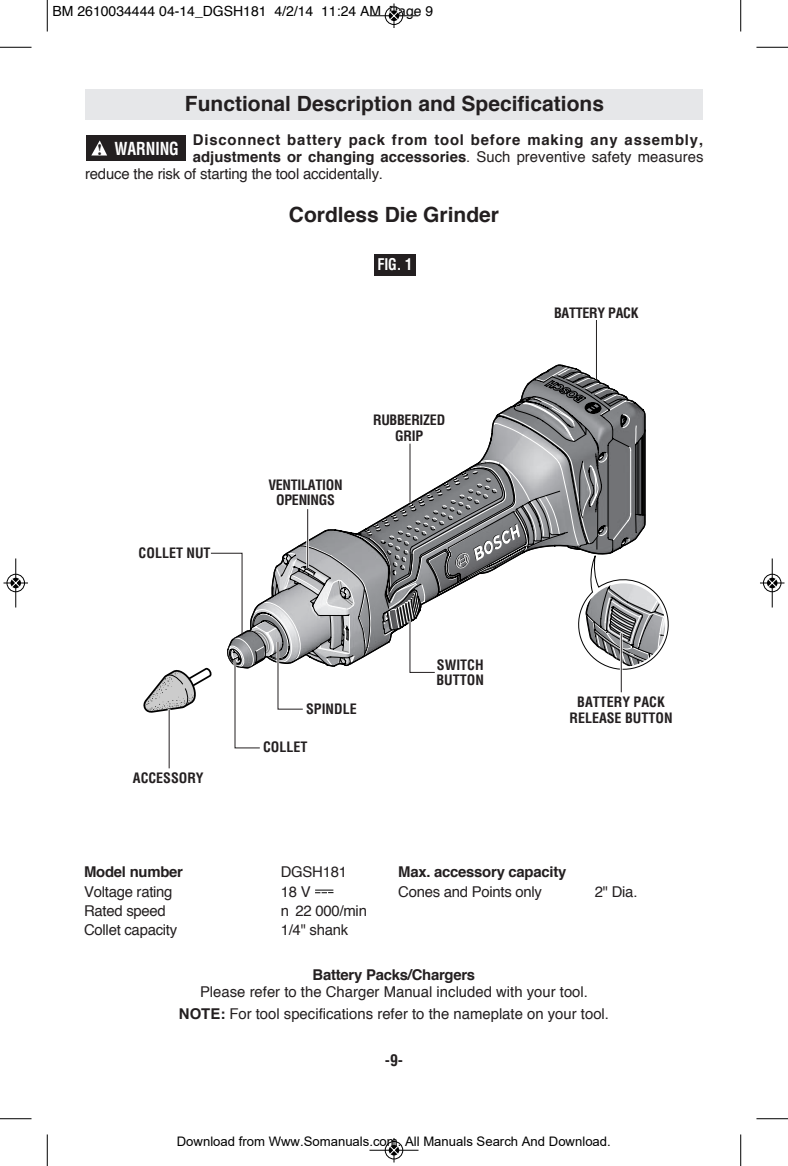
<style>
.page{position:relative;width:788px;height:1166px;background:#fff}
.page>*{position:absolute;margin:0;border:0;box-sizing:border-box;transform-origin:0 0}
.t1{font:700 21px "Helvetica";color:#231f20}
.t2{font:700 condensed 17.5px "Helvetica";letter-spacing:-.005em;color:#fff;scale:.9 1}
.t3{font:700 condensed 15.75px "Helvetica";color:#fff;scale:.9 1}
.t4{font:700 condensed 15.75px "Helvetica";color:#231f20}
.t5{font:14.88px/22.9px "Helvetica";letter-spacing:-.01em;color:#231f20;text-align:center}
.t6{font:700 14.88px "Helvetica";letter-spacing:.005em;color:#231f20}
.t7{font:700 14.88px "Helvetica";letter-spacing:.055em;color:#231f20}
.t8{font:700 14.88px "Helvetica";letter-spacing:-.015em;color:#231f20}
.t9{font:700 condensed 14px/15.8px "Helvetica";color:#231f20;text-align:center}
.t10{font:700 condensed 14px/15.8px "Helvetica";letter-spacing:-.02em;color:#231f20;text-align:center}
.t11{font:14px "Helvetica";color:#000}
.t12{font:13.12px "Arial";color:#000}
.s1{font-weight:400}
.s2{font-family:"Times";font-stretch:normal;font-size:15.75px;color:#231f20}
.s3{font-weight:700}
</style>
<div class="page">
<div style="left:85px;top:89px;width:618px;height:30px;background:#e6e7e9"></div>
<div style="left:86px;top:135px;width:100px;height:26px;background:#231f20"></div>
<svg style="left:91px;top:140px;width:16px;height:15px"></svg>
<svg style="left:315px;top:889px;width:18px;height:4px"></svg>
<div style="left:374px;top:255px;width:41px;height:21px;background:#231f20"></div>
<svg style="left:496px;top:379px;width:37px;height:36px"></svg>
<svg style="left:479px;top:415px;width:54px;height:140px"></svg>
<svg style="left:533px;top:364px;width:136px;height:306px"></svg>
<hr style="left:409px;top:443px;width:1px;height:60px;background:#231f20">
<hr style="left:619px;top:633px;width:3px;height:59px;background:#fff">
<hr style="left:620px;top:633px;width:1px;height:59px;background:#231f20">
<hr style="left:595px;top:320px;width:2px;height:59px;background:#fff">
<hr style="left:596px;top:320px;width:1px;height:59px;background:#231f20">
<svg style="left:144px;top:462px;width:376px;height:286px"></svg>
<hr style="left:306px;top:509px;width:3px;height:59px;background:#fff">
<hr style="left:307px;top:509px;width:1px;height:59px;background:#231f20">
<hr style="left:168px;top:709px;width:2px;height:59px;background:#fff">
<hr style="left:169px;top:709px;width:1px;height:59px;background:#231f20">
<hr style="left:47px;top:0;width:1px;height:32px;background:#000">
<hr style="left:0;top:47px;width:32px;height:1px;background:#000">
<hr style="left:740px;top:0;width:1px;height:32px;background:#000">
<hr style="left:756px;top:47px;width:32px;height:1px;background:#000">
<hr style="left:47px;top:1134px;width:1px;height:32px;background:#000">
<hr style="left:0;top:1118px;width:32px;height:1px;background:#000">
<hr style="left:740px;top:1134px;width:1px;height:32px;background:#000">
<hr style="left:756px;top:1118px;width:32px;height:1px;background:#000">
<div style="left:384px;top:6px;width:19px;height:19px;border:1px solid #fff;border-radius:50%"></div>
<hr style="left:369px;top:15px;width:49px;height:1px;background:#000">
<div style="left:385px;top:7px;width:18px;height:18px;border:1px solid #000;border-radius:50%"></div>
<svg style="left:389px;top:4px;width:9px;height:24px"></svg>
<div style="left:384px;top:1140px;width:19px;height:19px;border:1px solid #fff;border-radius:50%"></div>
<hr style="left:369px;top:1149px;width:49px;height:1px;background:#000">
<div style="left:385px;top:1141px;width:18px;height:18px;border:1px solid #000;border-radius:50%"></div>
<svg style="left:389px;top:1138px;width:9px;height:24px"></svg>
<div style="left:6px;top:573px;width:19px;height:19px;border:1px solid #fff;border-radius:50%"></div>
<hr style="left:15px;top:558px;width:1px;height:49px;background:#000">
<div style="left:7px;top:574px;width:18px;height:18px;border:1px solid #000;border-radius:50%"></div>
<svg style="left:4px;top:578px;width:24px;height:9px"></svg>
<div style="left:762px;top:573px;width:19px;height:19px;border:1px solid #fff;border-radius:50%"></div>
<hr style="left:771px;top:558px;width:1px;height:49px;background:#000">
<div style="left:763px;top:574px;width:18px;height:18px;border:1px solid #000;border-radius:50%"></div>
<svg style="left:760px;top:578px;width:24px;height:9px"></svg>
<p class="t11" style="left:52px;top:5px;width:382px">BM 2610034444 04-14_DGSH181 4/2/14 11:24 AM Page 9</p>
<h1 class="t1" style="left:185px;top:95px;width:420px">Functional Description and Specifications</h1>
<p class="t7" style="left:193px;top:134px;width:511px">Disconnect battery pack from tool before making any assembly,</p>
<p class="t6" style="left:193px;top:151px;width:512px">adjustments or changing accessories<span class="s1">. Such preventive safety measures</span></p>
<p class="t5" style="left:85px;top:163px;width:299px">reduce the risk of starting the tool accidentally.</p>
<p class="t2" style="left:97px;top:139px;width:92px"><span class="s2">!</span> WARNING</p>
<h1 class="t1" style="left:289px;top:206px;width:212px">Cordless Die Grinder</h1>
<p class="t9" style="left:139px;top:545px;width:73px">COLLET NUT</p>
<p class="t3" style="left:377px;top:256px;width:40px">FIG. 1</p>
<p class="t10" style="left:268px;top:477px;width:76px">VENTILATION<br>OPENINGS</p>
<p class="t10" style="left:373px;top:412px;width:74px">RUBBERIZED<br>GRIP</p>
<p class="t10" style="left:554px;top:305px;width:86px">BATTERY PACK</p>
<p class="t9" style="left:133px;top:770px;width:72px">ACCESSORY</p>
<p class="t9" style="left:306px;top:701px;width:52px">SPINDLE</p>
<p class="t9" style="left:263px;top:739px;width:46px">COLLET</p>
<p class="t9" style="left:436px;top:657px;width:49px;text-align:left">SWITCH<br>BUTTON</p>
<p class="t9" style="left:569px;top:694px;width:105px">BATTERY PACK<br>RELEASE BUTTON</p>
<p class="t8" style="left:84px;top:866px;width:100px">Model number</p>
<p class="t5" style="left:281px;top:862px;width:68px">DGSH181</p>
<p class="t5" style="left:84px;top:881px;width:90px">Voltage rating</p>
<p class="t5" style="left:281px;top:881px;width:31px">18 V</p>
<p class="t5" style="left:84px;top:900px;width:83px">Rated speed</p>
<p class="t5" style="left:281px;top:900px;width:88px">n 22 000/min</p>
<p class="t5" style="left:84px;top:919px;width:95px">Collet capacity</p>
<p class="t5" style="left:281px;top:919px;width:69px">1/4" shank</p>
<p class="t8" style="left:398px;top:866px;width:170px">Max. accessory capacity</p>
<p class="t5" style="left:398px;top:881px;width:145px">Cones and Points only</p>
<p class="t5" style="left:594px;top:881px;width:44px">2" Dia.</p>
<p class="t8" style="left:312px;top:968px;width:164px">Battery Packs/Chargers</p>
<p class="t5" style="left:179px;top:981px;width:431px">Please refer to the Charger Manual included with your tool.<br><span class="s3">NOTE:</span> For tool specifications refer to the nameplate on your tool.</p>
<p class="t4" style="left:385px;top:1051px;width:20px">-9-</p>
<p class="t12" style="left:177px;top:1133px;width:435px">Download from Www.Somanuals.com. All Manuals Search And Download.</p>
</div>
